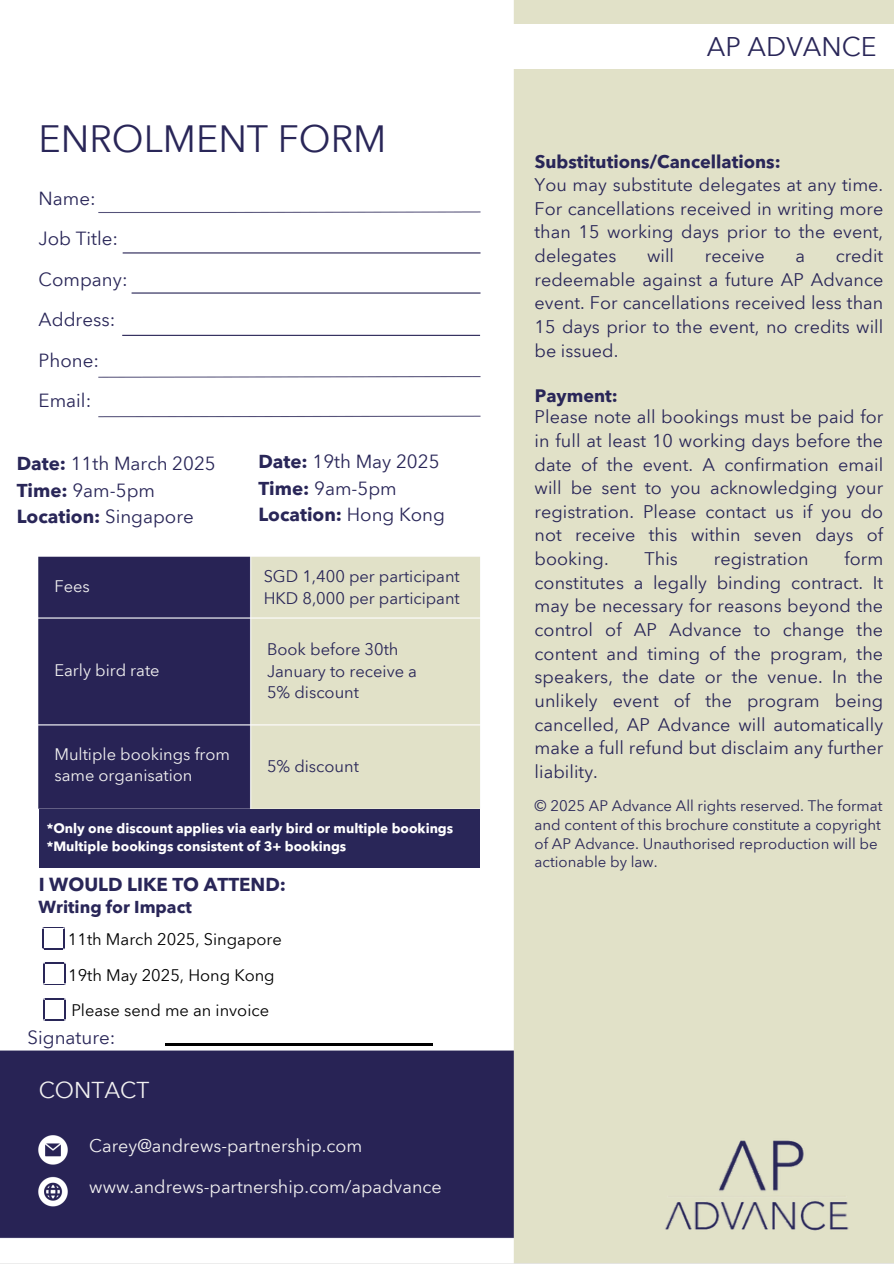
<style>
.page{position:relative;width:894px;height:1264px;background:#fff}
.page>*{position:absolute;margin:0;border:0;box-sizing:border-box;transform-origin:0 0}
.t1{font:37.5px "Avenir Next Thai Modern";color:#292658}
.t2{font:26.55px "Avenir Next Thai Modern";color:#292658}
.t3{font:22.65px "Avenir Next Thai Modern";color:#f2f1f1}
.t4{font:18.75px/40.5px "Avenir Next Thai Modern";color:#292658}
.t5{font:700 18.75px "Avenir Next Thai Modern";color:#292658}
.t6{font:18px/23.7px "Avenir Next Thai Modern";letter-spacing:.005em;color:#292658;text-align:justify}
.t7{font:18px "Avenir Next Thai Modern";color:#f2f1f1}
.t8{font:700 18px "Avenir Next Thai Modern";color:#292658}
.t9{font:700 17.25px "Avenir Next Thai Modern";color:#292658}
.t10{font:16.5px/21.3px "Avenir Next Thai Modern";color:#292658}
.t11{font:16.5px "Avenir Next Thai Modern";color:#000}
.t12{font:16.5px/21.3px "Avenir Next Thai Modern";color:#f2f1f1}
.t13{font:15px/19.2px "Avenir Next Thai Modern";color:#292658;text-align:justify}
.t14{font:700 13.5px "Avenir Next Thai Modern";color:#fff}
.s1{font-weight:700}
</style>
<div class="page">
<img style="left:0;top:0;width:893px;height:1263px">
<div style="left:626px;top:1055px;width:260px;height:207px;background:#e1e1c8"></div>
<div style="left:0;top:24px;width:892px;height:45px;background:#fff"></div>
<svg style="left:165px;top:1043px;width:267px;height:2px"></svg>
<div style="left:39px;top:887px;width:126px;height:159px;background:#fff"></div>
<svg style="left:43px;top:927px;width:22px;height:22px"></svg>
<svg style="left:43px;top:962px;width:23px;height:23px"></svg>
<svg style="left:43px;top:998px;width:23px;height:22px"></svg>
<div style="left:39px;top:809px;width:440px;height:58px;background:#292658"></div>
<p class="t1" style="left:39px;top:109px;width:349px">ENROLMENT FORM</p>
<p class="t4" style="left:39px;top:177px;width:90px">Name:<br>Job Title:<br>Company:<br>Address:<br>Phone:<br>Email:</p>
<p class="t4" style="left:17px;top:449px;width:200px;line-height:26.4px"><span class="s1">Date:</span> 11th March 2025<br><span class="s1">Time:</span> 9am-5pm<br><span class="s1">Location:</span> Singapore</p>
<h6 class="t12" style="left:54px;top:575px;width:37px">Fees</h6>
<p class="t12" style="left:54px;top:659px;width:107px">Early bird rate</p>
<p class="t12" style="left:54px;top:742px;width:177px">Multiple bookings from same organisation</p>
<p class="t4" style="left:258px;top:447px;width:188px;line-height:26.4px"><span class="s1">Date:</span> 19th May 2025<br><span class="s1">Time:</span> 9am-5pm<br><span class="s1">Location:</span> Hong Kong</p>
<p class="t10" style="left:263px;top:564px;width:197px">SGD 1,400 per participant</p>
<p class="t10" style="left:263px;top:587px;width:198px">HKD 8,000 per participant</p>
<p class="t10" style="left:267px;top:638px;width:151px">Book before 30th<br>January to receive a<br>5% discount</p>
<p class="t10" style="left:267px;top:754px;width:93px">5% discount</p>
<h6 class="t14" style="left:47px;top:817px;width:408px">*Only one discount applies via early bird or multiple bookings</h6>
<p class="t14" style="left:47px;top:835px;width:301px">*Multiple bookings consistent of 3+ bookings</p>
<p class="t5" style="left:39px;top:870px;width:249px">I WOULD LIKE TO ATTEND:</p>
<h6 class="t9" style="left:39px;top:893px;width:155px">Writing for Impact</h6>
<h6 class="t11" style="left:68px;top:926px;width:215px">11th March 2025, Singapore</h6>
<h5 class="t11" style="left:68px;top:961px;width:208px">19th May 2025, Hong Kong</h5>
<h3 class="t11" style="left:71px;top:997px;width:199px">Please send me an invoice</h3>
<p class="t4" style="left:28px;top:1015px;width:89px">Signature:</p>
<h6 class="t3" style="left:39px;top:1072px;width:112px">CONTACT</h6>
<h6 class="t7" style="left:89px;top:1131px;width:274px">Carey@andrews-partnership.com</h6>
<h6 class="t7" style="left:89px;top:1172px;width:354px">www.andrews-partnership.com/apadvance</h6>
<p class="t2" style="left:706px;top:26px;width:171px">AP ADVANCE</p>
<h6 class="t8" style="left:534px;top:148px;width:247px">Substitutions/Cancellations:</h6>
<p class="t6" style="left:534px;top:172px;width:350px">You may substitute delegates at any time.<br>For cancellations received in writing more than 15 working days prior to the event, delegates</p>
<p class="t6" style="left:534px;top:243px;width:350px;text-indent:301px">credit redeemable against a future AP Advance event. For cancellations received less than 15 days prior to the event, no credits will be issued.</p>
<p class="t6" style="left:647px;top:243px;width:29px">will</p>
<p class="t6" style="left:704px;top:243px;width:61px">receive</p>
<p class="t6" style="left:795px;top:243px;width:11px">a</p>
<h5 class="t8" style="left:534px;top:381px;width:85px">Payment:</h5>
<p class="t6" style="left:534px;top:404px;width:350px">Please note all bookings must be paid for in full at least 10 working days before the date of the event. A confirmation email will be sent to you acknowledging your registration. Please contact us if you do not receive this within seven days of booking.</p>
<p class="t6" style="left:534px;top:546px;width:350px;text-indent:310px">form constitutes a legally binding contract. It may be necessary for reasons beyond the control of AP Advance to change the content and timing of the program, the speakers, the date or the venue. In the unlikely event of the program being cancelled, AP Advance will automatically make a full refund but disclaim any further liability.</p>
<h4 class="t13" style="left:534px;top:795px;width:349px">© 2025 AP Advance All rights reserved. The format and content of this brochure constitute a copyright of AP Advance. Unauthorised reproduction will be</h4>
<h5 class="t13" style="left:534px;top:851px;width:125px">actionable by law.</h5>
<p class="t6" style="left:644px;top:546px;width:35px">This</p>
<p class="t6" style="left:713px;top:546px;width:96px">registration</p>
</div>
